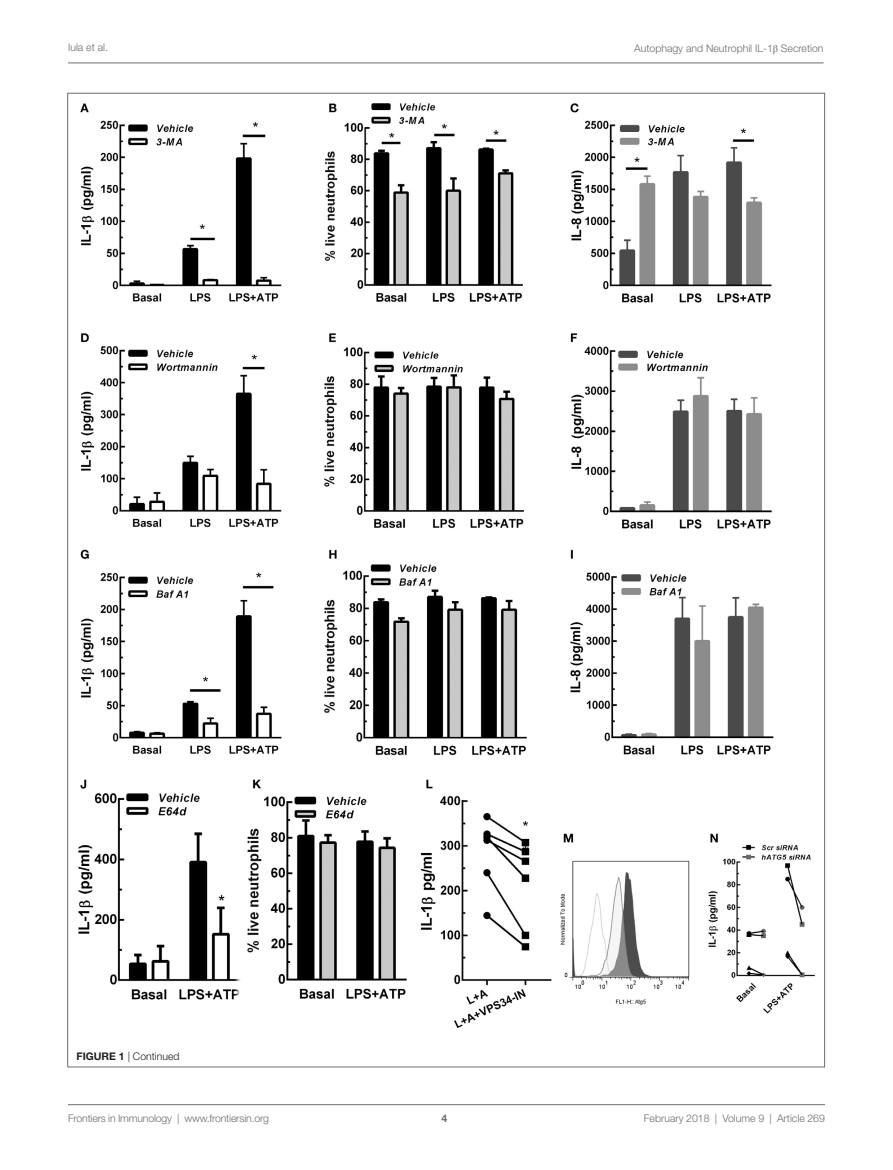
<style>
.page{position:relative;width:893px;height:1170px;background:#fff}
.page>*{position:absolute;margin:0;border:0;box-sizing:border-box;transform-origin:0 0}
.t1{font:300 10.5px "Helvetica Neue LT Std";color:#6c6d70}
.t2{font:300 10.5px "Helvetica Neue LT Std";color:#231f20}
.t3{font:700 10.5px "Helvetica Neue LT Std";color:#6c6d70}
.s1{font-family:"STIX General";font-weight:400}
.s2{font-weight:700}
</style>
<div class="page">
<img style="left:78px;top:103px;width:737px;height:926px">
<hr style="left:68px;top:63px;width:756px;height:1px;background:#6c6d70">
<hr style="left:68px;top:1104px;width:757px;height:1px;background:#6c6d70">
<p class="t1" style="left:68px;top:41px;width:42px">Iula et al.</p>
<p class="t1" style="left:634px;top:42px;width:191px">Autophagy and Neutrophil IL-1<span class="s1">β</span> Secretion</p>
<p class="t2" style="left:77px;top:1049px;width:105px"><span class="s2">FIGURE 1</span> | Continued</p>
<p class="t1" style="left:68px;top:1111px;width:203px">Frontiers in Immunology | www.frontiersin.org</p>
<p class="t1" style="left:644px;top:1111px;width:183px">February 2018 | Volume 9 | Article 269</p>
<p class="t3" style="left:441px;top:1111px;width:7px">4</p>
</div>
